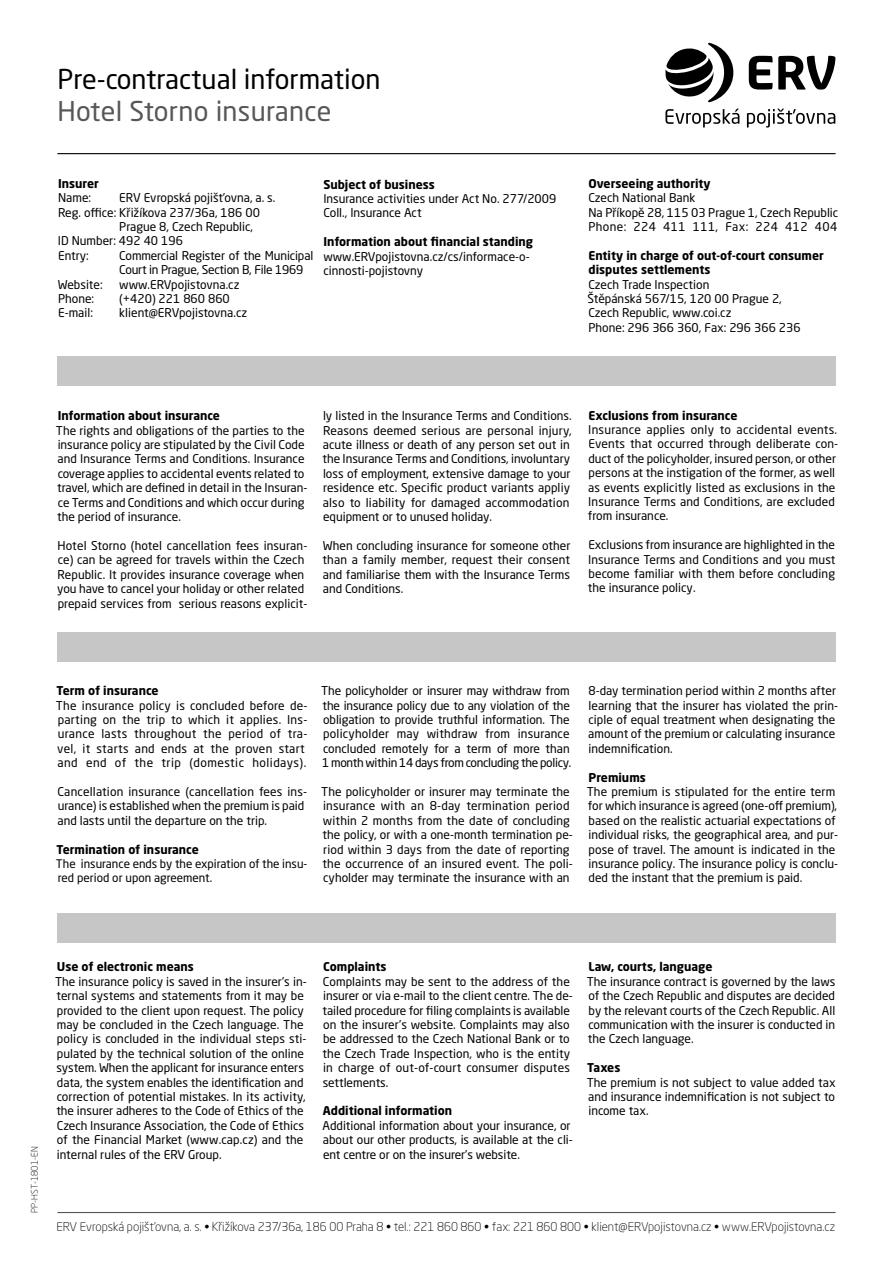
<style>
.page{position:relative;width:893px;height:1263px;background:#fff}
.page>*{position:absolute;margin:0;border:0;box-sizing:border-box;transform-origin:0 0}
.t1{font:27px "Neo Sans Pro";color:#000}
.t2{font:27px "Neo Sans Pro";letter-spacing:.01em;color:#575756}
.t3{font:300 12.15px "Neo Sans Pro";color:#000}
.t4{font:12px/14.4px "Neo Sans Pro";color:#000}
.t5{font:700 12px/14.4px "Neo Sans Pro";color:#000}
.t6{font:12px/14.4px "Neo Sans Pro";letter-spacing:.02em;color:#000}
.t7{font:12px/14.4px "Neo Sans Pro";letter-spacing:-.02em;color:#000}
.t8{font:11.7px/14.4px "Neo Sans Pro";color:#000}
.t9{font:300 9px "Neo Sans Pro";color:#000}
</style>
<div class="page">
<hr style="left:57px;top:1212px;width:779px;height:1px;background:#575756">
<div style="left:57px;top:356px;width:779px;height:29px;background:#c6c6c6"></div>
<div style="left:57px;top:632px;width:778px;height:30px;background:#c6c6c6"></div>
<div style="left:57px;top:913px;width:778px;height:30px;background:#c6c6c6"></div>
<hr style="left:57px;top:153px;width:779px;height:1px;background:#000">
<svg style="left:749px;top:56px;width:86px;height:34px"></svg>
<svg style="left:665px;top:109px;width:74px;height:19px"></svg>
<svg style="left:747px;top:109px;width:88px;height:19px"></svg>
<svg style="left:665px;top:43px;width:68px;height:59px"></svg>
<h1 class="t1" style="left:57px;top:62px;width:325px">Pre-contractual information</h1>
<h1 class="t2" style="left:57px;top:95px;width:276px">Hotel Storno insurance</h1>
<p class="t5" style="left:58px;top:176px;width:42px">Insurer</p>
<p class="t4" style="left:58px;top:190px;width:35px">Name:</p>
<p class="t4" style="left:119px;top:190px;width:158px">ERV Evropská pojišťovna, a. s.</p>
<p class="t4" style="left:58px;top:205px;width:203px">Reg. office: Křižíkova 237/36a, 186 00</p>
<p class="t4" style="left:119px;top:219px;width:135px">Prague 8, Czech Republic,</p>
<p class="t4" style="left:58px;top:234px;width:127px">ID Number: 492 40 196</p>
<p class="t4" style="left:58px;top:248px;width:32px">Entry:</p>
<p class="t7" style="left:119px;top:248px;width:196px">Commercial Register of the Municipal<br>Court in Prague, Section B, File 1969</p>
<p class="t4" style="left:58px;top:277px;width:46px">Website:</p>
<p class="t4" style="left:119px;top:277px;width:122px">www.ervpojistovna.cz</p>
<p class="t4" style="left:58px;top:291px;width:38px">Phone:</p>
<p class="t4" style="left:119px;top:291px;width:112px">(+420) 221 860 860</p>
<p class="t4" style="left:58px;top:306px;width:36px">E-mail:</p>
<p class="t4" style="left:119px;top:306px;width:129px">klient@ERVpojistovna.cz</p>
<p class="t5" style="left:323px;top:177px;width:113px">Subject of business</p>
<p class="t4" style="left:323px;top:191px;width:235px">Insurance activities under Act No. 277/2009<br>Coll., Insurance Act</p>
<p class="t5" style="left:324px;top:234px;width:211px">Information about financial standing</p>
<p class="t4" style="left:323px;top:249px;width:208px">www.ERVpojistovna.cz/cs/informace-o&shy;cinnosti-pojistovny</p>
<p class="t5" style="left:588px;top:176px;width:124px">Overseeing authority</p>
<p class="t4" style="left:588px;top:190px;width:251px">Czech National Bank<br>Na Příkopě 28, 115 03 Prague 1, Czech Republic<br>Phone: 224 411 111, Fax: 224 412 404</p>
<p class="t5" style="left:588px;top:248px;width:237px">Entity in charge of out-of-court consumer disputes settlements</p>
<p class="t4" style="left:588px;top:277px;width:214px">Czech Trade Inspection<br>Štěpánská 567/15, 120 00 Prague 2,<br>Czech Republic, www.coi.cz<br>Phone: 296 366 360, Fax: 296 366 236</p>
<p class="t5" style="left:58px;top:408px;width:164px">Information about insurance</p>
<p class="t4" style="left:56px;top:423px;width:253px">The rights and obligations of the parties to the insurance policy are stipulated by the Civil Code and Insurance Terms and Conditions. Insurance coverage applies to accidental events related to travel, which are defined in detail in the Insuran&shy;ce Terms and Conditions and which occur during the period of insurance.</p>
<p class="t4" style="left:57px;top:538px;width:252px">Hotel Storno (hotel cancellation fees insuran&shy;ce) can be agreed for travels within the Czech Republic. It provides insurance coverage when you have to cancel your holiday or other related prepaid services from serious reasons explicit-</p>
<p class="t4" style="left:323px;top:408px;width:251px">ly listed in the Insurance Terms and Conditions.<br>Reasons deemed serious are personal injury, acute illness or death of any person set out in the Insurance Terms and Conditions, involuntary loss of employment, extensive damage to your residence etc. Specific product variants appliy also to liability for damaged accommodation equipment or to unused holiday.</p>
<p class="t4" style="left:322px;top:538px;width:250px;text-align:justify">When concluding insurance for someone other than a family member, request their consent and familiarise them with the Insurance Terms and Conditions.</p>
<p class="t5" style="left:588px;top:408px;width:151px">Exclusions from insurance</p>
<p class="t4" style="left:588px;top:422px;width:252px">Insurance applies only to accidental events.<br>Events that occurred through deliberate con&shy;duct of the policyholder, insured person, or other persons at the instigation of the former, as well as events explicitly listed as exclusions in the Insurance Terms and Conditions, are excluded from insurance.</p>
<p class="t4" style="left:588px;top:537px;width:249px;text-align:justify">Exclusions from insurance are highlighted in the Insurance Terms and Conditions and you must become familiar with them before concluding the insurance policy.</p>
<p class="t5" style="left:57px;top:683px;width:104px">Term of insurance</p>
<p class="t6" style="left:56px;top:698px;width:253px">The insurance policy is concluded before de&shy;parting on the trip to which it applies. Ins&shy;urance lasts throughout the period of tra&shy;vel, it starts and ends at the proven start and end of the trip (domestic holidays).</p>
<p class="t4" style="left:57px;top:784px;width:251px">Cancellation insurance (cancellation fees ins&shy;urance) is established when the premium is paid and lasts until the departure on the trip.</p>
<p class="t5" style="left:56px;top:841px;width:144px">Termination of insurance</p>
<p class="t8" style="left:56px;top:856px;width:253px">The insurance ends by the expiration of the insu&shy;red period or upon agreement.</p>
<p class="t4" style="left:321px;top:683px;width:252px">The policyholder or insurer may withdraw from the insurance policy due to any violation of the obligation to provide truthful information. The policyholder may withdraw from insurance concluded remotely for a term of more than 1 month within 14 days from concluding the policy.</p>
<p class="t4" style="left:321px;top:784px;width:253px">The policyholder or insurer may terminate the insurance with an 8-day termination period within 2 months from the date of concluding the policy, or with a one-month termination pe&shy;riod within 3 days from the date of reporting the occurrence of an insured event. The poli&shy;cyholder may terminate the insurance with an</p>
<p class="t4" style="left:588px;top:683px;width:251px">8-day termination period within 2 months after learning that the insurer has violated the prin&shy;ciple of equal treatment when designating the amount of the premium or calculating insurance indemnification.</p>
<p class="t5" style="left:589px;top:769px;width:59px">Premiums</p>
<p class="t4" style="left:587px;top:784px;width:253px">The premium is stipulated for the entire term for which insurance is agreed (one-off premium), based on the realistic actuarial expectations of individual risks, the geographical area, and pur&shy;pose of travel. The amount is indicated in the insurance policy. The insurance policy is conclu&shy;ded the instant that the premium is paid.</p>
<p class="t9" style="left:29px;top:1212px;width:68px;rotate:-90deg">PP-HST-1801-EN</p>
<p class="t5" style="left:57px;top:959px;width:139px">Use of electronic means</p>
<p class="t4" style="left:55px;top:974px;width:253px">The insurance policy is saved in the insurer’s in&shy;ternal systems and statements from it may be provided to the client upon request. The policy may be concluded in the Czech language. The policy is concluded in the individual steps sti&shy;pulated by the technical solution of the online system. When the applicant for insurance enters data, the system enables the identification and correction of potential mistakes. In its activity, the insurer adheres to the Code of Ethics of the Czech Insurance Association, the Code of Ethics of the Financial Market (www.cap.cz) and the internal rules of the ERV Group.</p>
<p class="t5" style="left:323px;top:959px;width:65px">Complaints</p>
<p class="t4" style="left:323px;top:974px;width:252px">Complaints may be sent to the address of the insurer or via e-mail to the client centre. The de&shy;tailed procedure for filing complaints is available on the insurer’s website. Complaints may also be addressed to the Czech National Bank or to the Czech Trade Inspection, who is the entity in charge of out-of-court consumer disputes settlements.</p>
<p class="t5" style="left:323px;top:1103px;width:131px">Additional information</p>
<p class="t4" style="left:323px;top:1118px;width:252px">Additional information about your insurance, or about our other products, is available at the cli&shy;ent centre or on the insurer’s website.</p>
<p class="t5" style="left:588px;top:959px;width:125px">Law, courts, language</p>
<p class="t4" style="left:587px;top:974px;width:250px;text-align:justify">The insurance contract is governed by the laws of the Czech Republic and disputes are decided by the relevant courts of the Czech Republic. All communication with the insurer is conducted in the Czech language.</p>
<p class="t5" style="left:587px;top:1060px;width:35px">Taxes</p>
<p class="t4" style="left:587px;top:1075px;width:250px;text-align:justify">The premium is not subject to value added tax and insurance indemnification is not subject to income tax.</p>
<p class="t3" style="left:56px;top:1219px;width:780px">ERV Evropská pojišťovna, a. s. • Křižíkova 237/36a, 186 00 Praha 8 • tel.: 221 860 860 • fax: 221 860 800 • klient@ERVpojistovna.cz • www.ERVpojistovna.cz</p>
</div>
